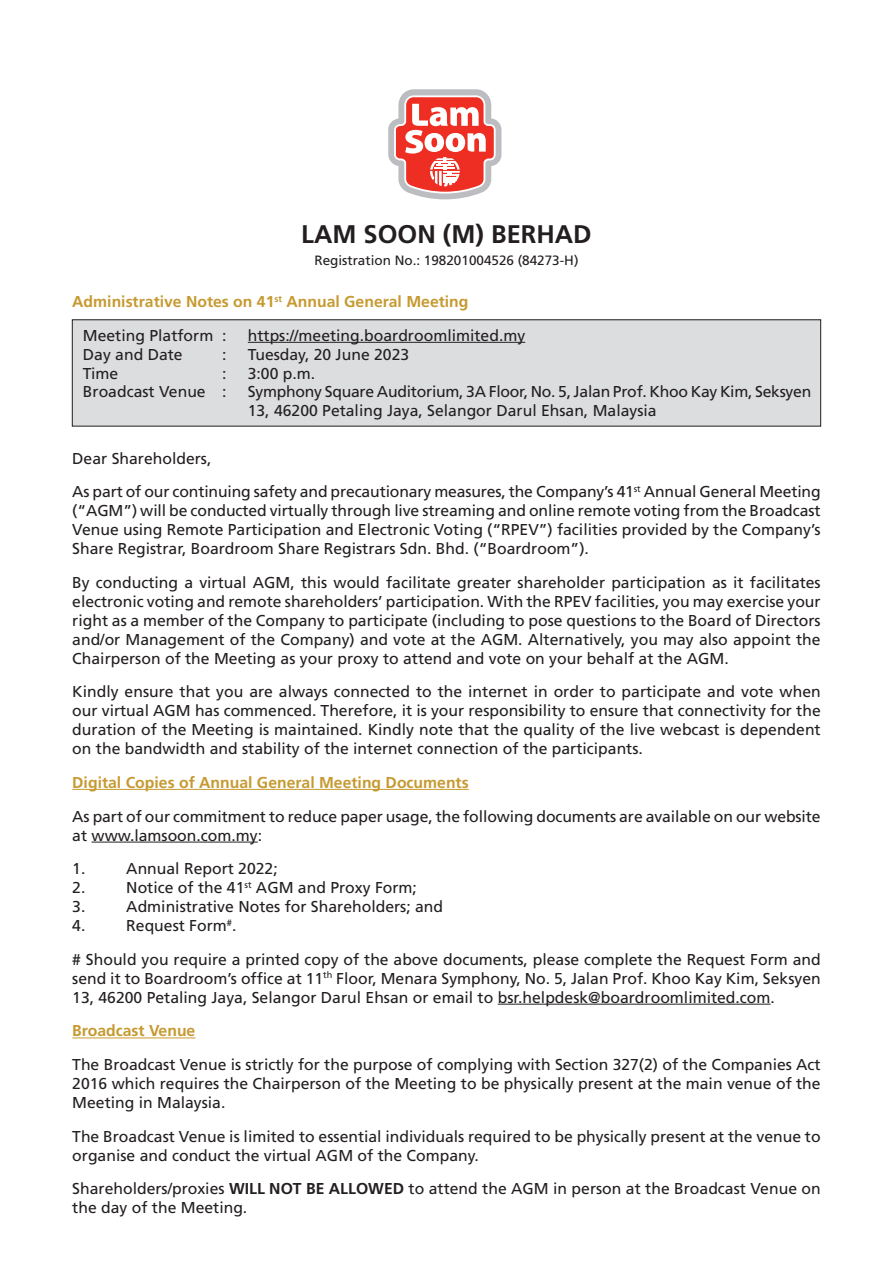
<style>
.page{position:relative;width:893px;height:1263px;background:#fff}
.page>*{position:absolute;margin:0;border:0;box-sizing:border-box;transform-origin:0 0}
.t1{font:700 25.5px "Frutiger";color:#231f20}
.t2{font:15.75px/18.9px "Frutiger";color:#231f20}
.t3{font:700 15.75px "Frutiger";color:#c69a31}
.t4{font:13.5px "Frutiger";color:#231f20}
.s1{font-weight:700}
</style>
<div class="page">
<div style="left:72px;top:320px;width:749px;height:106px;background:#dcdddf"></div>
<div style="left:72px;top:319px;width:749px;height:107px;border:1px solid #231f20"></div>
<hr style="left:72px;top:789px;width:397px;height:1px;background:#c69a31">
<hr style="left:92px;top:842px;width:166px;height:1px;background:#231f20">
<hr style="left:498px;top:1004px;width:273px;height:1px;background:#231f20">
<hr style="left:72px;top:1037px;width:123px;height:1px;background:#c69a31">
<hr style="left:248px;top:342px;width:277px;height:1px;background:#231f20">
<svg style="left:388px;top:89px;width:113px;height:110px"></svg>
<h1 class="t1" style="left:301px;top:219px;width:292px">LAM SOON (M) BERHAD</h1>
<p class="t4" style="left:314px;top:252px;width:266px">Registration No.: 198201004526 (84273-H)</p>
<p class="t3" style="left:72px;top:293px;width:398px">Administrative Notes on 41<sup>st</sup> Annual General Meeting</p>
<p class="t2" style="left:83px;top:326px;width:145px">Meeting Platform :</p>
<p class="t2" style="left:248px;top:326px;width:279px">https://meeting.boardroomlimited.my</p>
<p class="t2" style="left:83px;top:345px;width:101px">Day and Date</p>
<p class="t2" style="left:222px;top:345px;width:6px">:</p>
<p class="t2" style="left:248px;top:345px;width:163px">Tuesday, 20 June 2023</p>
<p class="t2" style="left:83px;top:364px;width:37px">Time</p>
<p class="t2" style="left:222px;top:364px;width:6px">:</p>
<p class="t2" style="left:248px;top:364px;width:69px">3:00 p.m.</p>
<p class="t2" style="left:83px;top:383px;width:145px">Broadcast Venue :</p>
<p class="t2" style="left:248px;top:383px;width:565px">Symphony Square Auditorium, 3A Floor, No. 5, Jalan Prof. Khoo Kay Kim, Seksyen<br>13, 46200 Petaling Jaya, Selangor Darul Ehsan, Malaysia</p>
<p class="t2" style="left:72px;top:441px;width:750px;line-height:33.8px">Dear Shareholders,<br>As part of our continuing safety and precautionary measures, the Company’s 41<sup>st</sup> Annual General Meeting</p>
<p class="t2" style="left:72px;top:501px;width:750px;text-align:justify">(“AGM”) will be conducted virtually through live streaming and online remote voting from the Broadcast Venue using Remote Participation and Electronic Voting (“RPEV”) facilities provided by the Company’s Share Registrar, Boardroom Share Registrars Sdn. Bhd. (“Boardroom”).</p>
<p class="t2" style="left:72px;top:573px;width:750px;text-align:justify">By conducting a virtual AGM, this would facilitate greater shareholder participation as it facilitates electronic voting and remote shareholders’ participation. With the RPEV facilities, you may exercise your right as a member of the Company to participate (including to pose questions to the Board of Directors and/or Management of the Company) and vote at the AGM. Alternatively, you may also appoint the Chairperson of the Meeting as your proxy to attend and vote on your behalf at the AGM.</p>
<p class="t2" style="left:72px;top:682px;width:750px;text-align:justify">Kindly ensure that you are always connected to the internet in order to participate and vote when our virtual AGM has commenced. Therefore, it is your responsibility to ensure that connectivity for the duration of the Meeting is maintained. Kindly note that the quality of the live webcast is dependent on the bandwidth and stability of the internet connection of the participants.</p>
<p class="t3" style="left:72px;top:773px;width:398px">Digital Copies of Annual General Meeting Documents</p>
<p class="t2" style="left:72px;top:807px;width:750px">As part of our commitment to reduce paper usage, the following documents are available on our website at www.lamsoon.com.my:</p>
<p class="t2" style="left:72px;top:859px;width:15px">1.</p>
<p class="t2" style="left:126px;top:859px;width:153px">Annual Report 2022;</p>
<p class="t2" style="left:72px;top:878px;width:15px">2.</p>
<p class="t2" style="left:126px;top:878px;width:292px">Notice of the 41<sup>st</sup> AGM and Proxy Form;</p>
<p class="t2" style="left:72px;top:897px;width:15px">3.</p>
<p class="t2" style="left:126px;top:897px;width:318px">Administrative Notes for Shareholders; and</p>
<p class="t2" style="left:72px;top:916px;width:15px">4.</p>
<p class="t2" style="left:72px;top:909px;width:750px;line-height:33.8px;text-indent:54px">Request Form<sup>#</sup>.<br># Should you require a printed copy of the above documents, please complete the Request Form and</p>
<p class="t2" style="left:72px;top:969px;width:750px">send it to Boardroom’s office at 11<sup>th</sup> Floor, Menara Symphony, No. 5, Jalan Prof. Khoo Kay Kim, Seksyen<br>13, 46200 Petaling Jaya, Selangor Darul Ehsan or email to bsr.helpdesk@boardroomlimited.com.</p>
<p class="t3" style="left:72px;top:1022px;width:125px">Broadcast Venue</p>
<p class="t2" style="left:72px;top:1055px;width:750px;text-align:justify">The Broadcast Venue is strictly for the purpose of complying with Section 327(2) of the Companies Act 2016 which requires the Chairperson of the Meeting to be physically present at the main venue of the Meeting in Malaysia.</p>
<p class="t2" style="left:72px;top:1127px;width:750px">The Broadcast Venue is limited to essential individuals required to be physically present at the venue to organise and conduct the virtual AGM of the Company.</p>
<p class="t2" style="left:72px;top:1179px;width:750px">Shareholders/proxies <span class="s1">WILL NOT BE ALLOWED</span> to attend the AGM in person at the Broadcast Venue on the day of the Meeting.</p>
</div>
